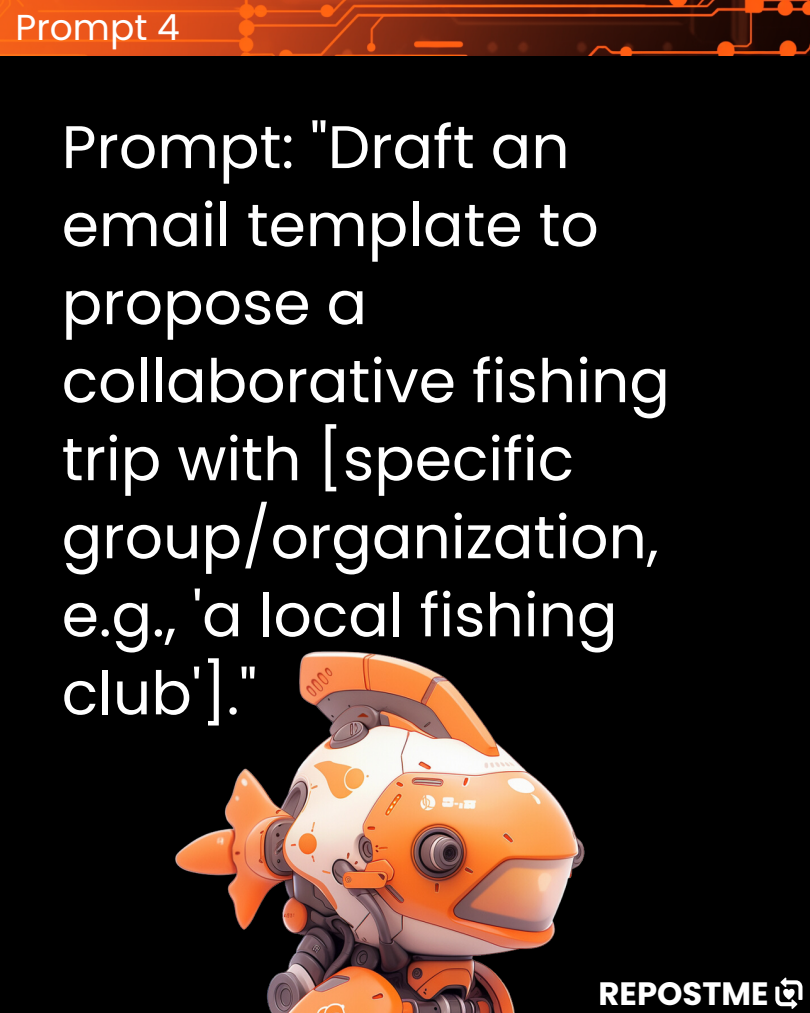
<style>
.page{position:relative;width:810px;height:1013px;background:#fff}
.page>*{position:absolute;margin:0;border:0;box-sizing:border-box;transform-origin:0 0}
.t1{font:60px/78px "Poppins";color:#fff}
.t2{font:36px "Poppins";color:#fff}
.t3{font:700 32.3px "Poppins";color:#fff}
</style>
<div class="page">
<div style="left:0;top:0;width:810px;height:1012px;background:#000"></div>
<img style="left:0;top:0;width:810px;height:55px">
<svg style="left:775px;top:977px;width:27px;height:31px"></svg>
<img style="left:175px;top:651px;width:410px;height:361px">
<p class="t2" style="left:16px;top:2px;width:166px">Prompt 4</p>
<p class="t1" style="left:62px;top:108px;width:610px">Prompt: "Draft an email template to propose a collaborative fishing trip with [specific group/organization, e.g., 'a local fishing club']."</p>
<p class="t3" style="left:598px;top:970px;width:172px">REPOSTME</p>
</div>
